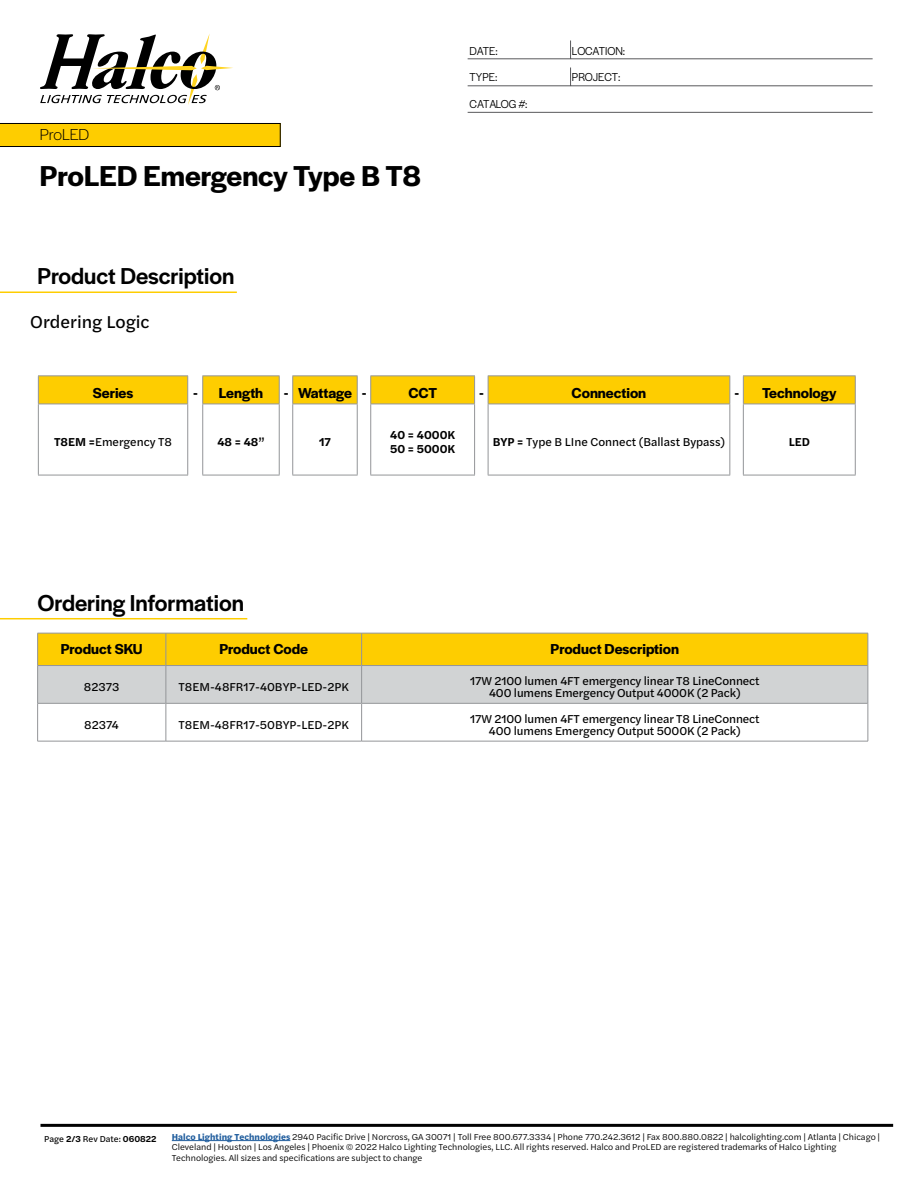
<style>
.page{position:relative;width:918px;height:1188px;background:#fff}
.page>*{position:absolute;margin:0;border:0;box-sizing:border-box;transform-origin:0 0}
.t1{font:600 30px "Halyard Display";color:#000}
.t2{font:500 24px "Halyard Display";color:#000}
.t3{font:18px "Halyard Text";color:#000}
.t4{font:300 16.5px "Halyard Display";letter-spacing:-.01em;color:#000}
.t5{font:600 15px "Halyard Display";color:#000}
.t6{font:12px/12px "Halyard Text";letter-spacing:-.01em;color:#000;text-align:center}
.t7{font:12px "Halyard Display";color:#000;scale:.95 1}
.t8{font:600 12px/14.4px "Halyard Text";color:#000}
.t9{font:12px "Halyard Display";letter-spacing:-.02em;color:#000;scale:.95 1}
.t10{font:9px/10.8px "Halyard Text";color:#000}
.t11{font:9px "Halyard Text";color:#000}
.s1{font-weight:600}
.s2{font-weight:700;color:#215e9e}
</style>
<div class="page">
<svg style="left:40px;top:34px;width:193px;height:71px"></svg>
<hr style="left:468px;top:59px;width:405px;height:1px;background:#59595c">
<svg style="left:570px;top:41px;width:1px;height:18px"></svg>
<hr style="left:468px;top:86px;width:405px;height:1px;background:#59595c">
<svg style="left:570px;top:68px;width:1px;height:18px"></svg>
<hr style="left:468px;top:112px;width:405px;height:1px;background:#59595c">
<hr style="left:0;top:292px;width:237px;height:1px;background:#fecd00">
<hr style="left:0;top:618px;width:247px;height:1px;background:#fecd00">
<svg style="left:0;top:123px;width:280px;height:24px;background:#e8bb00"></svg>
<svg style="left:38px;top:634px;width:830px;height:107px"></svg>
<hr style="left:166px;top:633px;width:1px;height:32px;background:#939598">
<hr style="left:361px;top:633px;width:1px;height:32px;background:#939598">
<hr style="left:38px;top:665px;width:128px;height:1px;background:#939598">
<hr style="left:166px;top:665px;width:196px;height:1px;background:#939598">
<hr style="left:166px;top:666px;width:1px;height:37px;background:#939598">
<hr style="left:362px;top:665px;width:506px;height:1px;background:#939598">
<hr style="left:361px;top:666px;width:1px;height:37px;background:#939598">
<hr style="left:38px;top:703px;width:128px;height:1px;background:#939598">
<hr style="left:166px;top:703px;width:196px;height:1px;background:#939598">
<hr style="left:166px;top:704px;width:1px;height:37px;background:#939598">
<hr style="left:362px;top:703px;width:506px;height:1px;background:#939598">
<hr style="left:361px;top:704px;width:1px;height:37px;background:#939598">
<hr style="left:37px;top:633px;width:129px;height:1px;background:#939598">
<hr style="left:37px;top:633px;width:1px;height:33px;background:#939598">
<hr style="left:166px;top:633px;width:196px;height:1px;background:#939598">
<hr style="left:362px;top:633px;width:506px;height:1px;background:#939598">
<hr style="left:868px;top:633px;width:1px;height:33px;background:#939598">
<hr style="left:37px;top:666px;width:1px;height:37px;background:#939598">
<hr style="left:868px;top:666px;width:1px;height:37px;background:#939598">
<hr style="left:37px;top:703px;width:1px;height:38px;background:#939598">
<hr style="left:868px;top:703px;width:1px;height:38px;background:#939598">
<hr style="left:37px;top:741px;width:129px;height:1px;background:#939598">
<hr style="left:166px;top:741px;width:196px;height:1px;background:#939598">
<hr style="left:362px;top:741px;width:506px;height:1px;background:#939598">
<hr style="left:172px;top:1140px;width:118px;height:1px;background:#215e9e">
<hr style="left:40px;top:1124px;width:853px;height:3px;background:#000">
<hr style="left:743px;top:375px;width:113px;height:1px;background:#939598">
<hr style="left:743px;top:404px;width:113px;height:1px;background:#939598">
<hr style="left:855px;top:404px;width:1px;height:71px;background:#939598">
<hr style="left:743px;top:475px;width:113px;height:1px;background:#939598">
<hr style="left:488px;top:375px;width:242px;height:1px;background:#939598">
<hr style="left:488px;top:404px;width:242px;height:1px;background:#939598">
<hr style="left:488px;top:475px;width:242px;height:1px;background:#939598">
<hr style="left:370px;top:375px;width:105px;height:1px;background:#939598">
<hr style="left:370px;top:404px;width:105px;height:1px;background:#939598">
<hr style="left:370px;top:475px;width:105px;height:1px;background:#939598">
<hr style="left:38px;top:375px;width:150px;height:1px;background:#939598">
<hr style="left:202px;top:375px;width:78px;height:1px;background:#939598">
<hr style="left:292px;top:375px;width:66px;height:1px;background:#939598">
<svg style="left:38px;top:376px;width:818px;height:28px;background:#f9ce1a"></svg>
<hr style="left:38px;top:404px;width:150px;height:1px;background:#939598">
<hr style="left:38px;top:404px;width:1px;height:71px;background:#939598">
<hr style="left:187px;top:404px;width:1px;height:71px;background:#939598">
<hr style="left:202px;top:404px;width:78px;height:1px;background:#939598">
<hr style="left:202px;top:404px;width:1px;height:71px;background:#939598">
<hr style="left:279px;top:404px;width:1px;height:71px;background:#939598">
<hr style="left:292px;top:404px;width:66px;height:1px;background:#939598">
<hr style="left:292px;top:404px;width:1px;height:71px;background:#939598">
<hr style="left:357px;top:404px;width:1px;height:71px;background:#939598">
<hr style="left:370px;top:404px;width:1px;height:71px;background:#939598">
<hr style="left:474px;top:404px;width:1px;height:71px;background:#939598">
<hr style="left:488px;top:404px;width:1px;height:71px;background:#939598">
<hr style="left:729px;top:404px;width:1px;height:71px;background:#939598">
<hr style="left:743px;top:404px;width:1px;height:71px;background:#939598">
<hr style="left:38px;top:475px;width:150px;height:1px;background:#939598">
<hr style="left:202px;top:475px;width:78px;height:1px;background:#939598">
<hr style="left:292px;top:475px;width:66px;height:1px;background:#939598">
<h3 class="t4" style="left:40px;top:123px;width:51px">ProLED</h3>
<h1 class="t1" style="left:40px;top:155px;width:382px">ProLED Emergency Type B T8</h1>
<h2 class="t2" style="left:38px;top:259px;width:199px">Product Description</h2>
<h3 class="t3" style="left:30px;top:309px;width:121px">Ordering Logic</h3>
<h3 class="t7" style="left:470px;top:42px;width:31px">DATE:</h3>
<h3 class="t7" style="left:572px;top:42px;width:58px">LOCATION:</h3>
<h3 class="t7" style="left:470px;top:69px;width:31px">TYPE:</h3>
<h3 class="t7" style="left:572px;top:69px;width:53px">PROJECT:</h3>
<h3 class="t9" style="left:470px;top:95px;width:63px">CATALOG #:</h3>
<h3 class="t5" style="left:93px;top:382px;width:42px">Series</h3>
<h3 class="t5" style="left:193px;top:382px;width:72px">- Length</h3>
<h3 class="t5" style="left:284px;top:382px;width:84px">- Wattage -</h3>
<h3 class="t5" style="left:409px;top:382px;width:30px">CCT</h3>
<h3 class="t5" style="left:479px;top:382px;width:6px">-</h3>
<h3 class="t5" style="left:572px;top:382px;width:76px">Connection</h3>
<h3 class="t5" style="left:734px;top:382px;width:103px">- Technology</h3>
<h3 class="t6" style="left:54px;top:435px;width:119px"><span class="s1">T8EM =</span>Emergency T8</h3>
<h3 class="t8" style="left:217px;top:434px;width:49px">48 = 48”</h3>
<h3 class="t8" style="left:319px;top:434px;width:13px">17</h3>
<h3 class="t8" style="left:390px;top:427px;width:67px">40 = 4000K<br>50 = 5000K</h3>
<h3 class="t6" style="left:493px;top:435px;width:234px"><span class="s1">BYP =</span> Type B LIne Connect (Ballast Bypass)</h3>
<h3 class="t8" style="left:789px;top:434px;width:23px">LED</h3>
<h2 class="t2" style="left:38px;top:586px;width:208px">Ordering Information</h2>
<h3 class="t5" style="left:61px;top:638px;width:83px">Product SKU</h3>
<h3 class="t5" style="left:219px;top:638px;width:90px">Product Code</h3>
<h3 class="t5" style="left:551px;top:638px;width:130px">Product Description</h3>
<h3 class="t6" style="left:84px;top:680px;width:37px">82373</h3>
<h3 class="t6" style="left:179px;top:680px;width:172px">T8EM-48FR17-40BYP-LED-2PK</h3>
<h3 class="t6" style="left:470px;top:674px;width:291px">17W 2100 lumen 4FT emergency linear T8 LineConnect<br>400 lumens Emergency Output 4000K (2 Pack)</h3>
<h3 class="t6" style="left:84px;top:718px;width:36px">82374</h3>
<h3 class="t6" style="left:179px;top:718px;width:172px">T8EM-48FR17-50BYP-LED-2PK</h3>
<h3 class="t6" style="left:470px;top:712px;width:291px">17W 2100 lumen 4FT emergency linear T8 LineConnect<br>400 lumens Emergency Output 5000K (2 Pack)</h3>
<p class="t11" style="left:44px;top:1132px;width:114px">Page <span class="s1">2/3</span> Rev Date: <span class="s1">060822</span></p>
<p class="t10" style="left:172px;top:1131px;width:710px"><span class="s2">Halco Lighting Technologies</span> 2940 Pacific Drive | Norcross, GA 30071 | Toll Free 800.677.3334 | Phone 770.242.3612 | Fax 800.880.0822 | halcolighting.com | Atlanta | Chicago |<br>Cleveland | Houston | Los Angeles | Phoenix © 2022 Halco Lighting Technologies, LLC. All rights reserved. Halco and ProLED are registered trademarks of Halco Lighting<br>Technologies. All sizes and specifications are subject to change</p>
</div>
